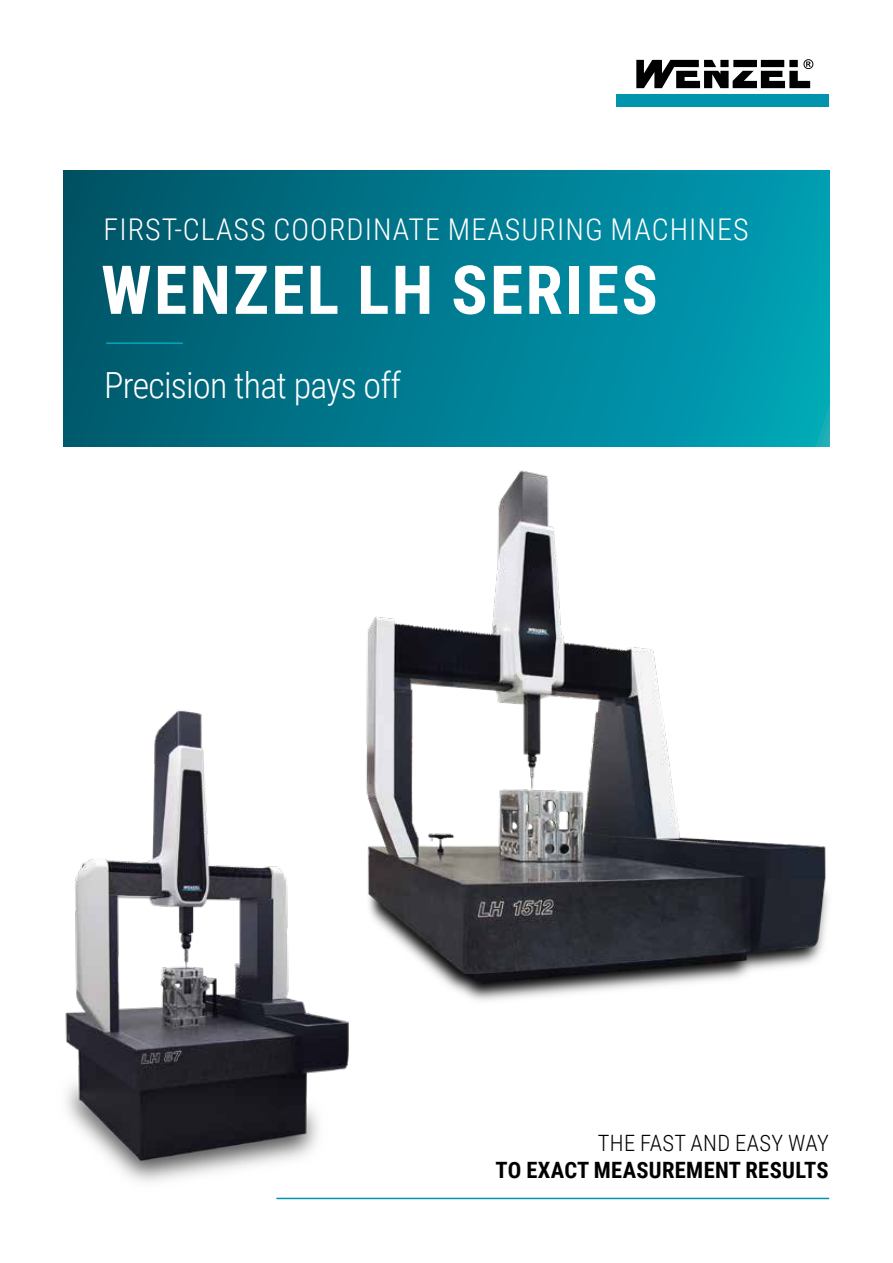
<style>
.page{position:relative;width:893px;height:1263px;background:#fff}
.page>*{position:absolute;margin:0;border:0;box-sizing:border-box;transform-origin:0 0}
.t1{font:700 67.5px "Roboto Condensed";letter-spacing:.035em;color:#fff}
.t2{font:300 36px "Roboto Condensed";letter-spacing:-.02em;color:#fff}
.t3{font:300 30px "Roboto Condensed";letter-spacing:.035em;color:#fff}
.t4{font:700 22.5px "Roboto Condensed";letter-spacing:.015em;color:#000}
.t5{font:300 22.5px "Roboto Condensed";letter-spacing:.015em;color:#000}
</style>
<div class="page">
<div style="left:617px;top:94px;width:212px;height:12px;background:#0095ad"></div>
<svg style="left:636px;top:59px;width:177px;height:29px"></svg>
<div style="left:64px;top:170px;width:765px;height:276px;background:linear-gradient(to right,#005669,#00a2b8)"></div>
<hr style="left:106px;top:342px;width:77px;height:2px;background:#00a8bd">
<hr style="left:276px;top:1198px;width:553px;height:1px;background:#0095ad">
<img style="left:65px;top:710px;width:326px;height:490px">
<img style="left:291px;top:470px;width:537px;height:543px">
<p class="t3" style="left:104px;top:209px;width:646px">FIRST-CLASS COORDINATE MEASURING MACHINES</p>
<h1 class="t1" style="left:101px;top:243px;width:558px">WENZEL LH SERIES</h1>
<p class="t2" style="left:104px;top:360px;width:299px">Precision that pays off</p>
<p class="t5" style="left:598px;top:1127px;width:232px">THE FAST AND EASY WAY</p>
<p class="t4" style="left:496px;top:1154px;width:335px">TO EXACT MEASUREMENT RESULTS</p>
</div>
